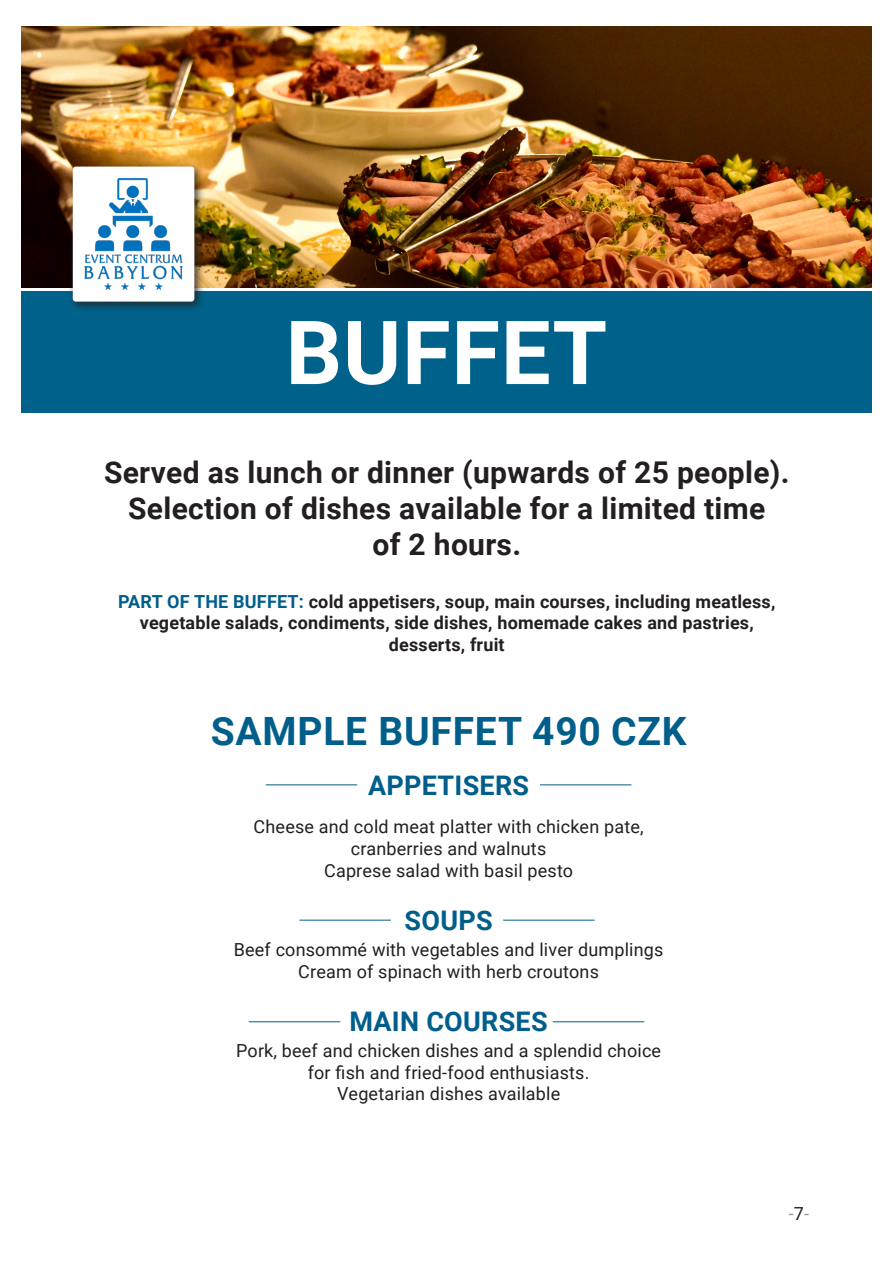
<style>
.page{position:relative;width:893px;height:1263px;background:#fff}
.page>*{position:absolute;margin:0;border:0;box-sizing:border-box;transform-origin:0 0}
.heading_1{font:700 88.5px "Roboto";letter-spacing:.01em;color:#fff}
.t1{font:700 39px "Roboto";letter-spacing:.02em;color:#005e8b}
.t2{font:700 30px/36px "Roboto";letter-spacing:.01em;color:#231f20;text-align:center}
.t3{font:700 27px "Roboto";letter-spacing:.01em;color:#005e8b}
.t4{font:18px/21.6px "Roboto";letter-spacing:.01em;color:#231f20;text-align:center}
.t5{font:700 18px/21.6px "Roboto";letter-spacing:.01em;color:#231f20;text-align:center}
.t6{font:18px "Roboto";color:#939598}
.s1{color:#005e8b}
.s2{color:#231f20}
</style>
<div class="page">
<div style="left:21px;top:291px;width:851px;height:121px;background:#00628b"></div>
<img style="left:21px;top:26px;width:851px;height:262px">
<hr style="left:266px;top:784px;width:91px;height:1px;background:#005e8b">
<hr style="left:540px;top:784px;width:91px;height:1px;background:#005e8b">
<hr style="left:299px;top:920px;width:92px;height:1px;background:#005e8b">
<hr style="left:503px;top:920px;width:92px;height:1px;background:#005e8b">
<hr style="left:249px;top:1021px;width:91px;height:1px;background:#005e8b">
<hr style="left:553px;top:1021px;width:91px;height:1px;background:#005e8b">
<div style="left:68px;top:161px;width:138px;height:152px;background:#231f20;opacity:.83"></div>
<div style="left:73px;top:167px;width:121px;height:135px;background:#fff;border-radius:3px"></div>
<img style="left:84px;top:179px;width:99px;height:111px">
<p class="heading_1" style="left:286px;top:291px;width:323px">BUFFET</p>
<p class="t2" style="left:104px;top:454px;width:687px">Served as lunch or dinner (upwards of 25 people).<br>Selection of dishes available for a limited time<br>of 2 hours.</p>
<p class="t5" style="left:118px;top:590px;width:659px"><span class="s1">PART OF THE BUFFET:</span> cold appetisers, soup, main courses, including meatless, vegetable salads, condiments, side dishes, homemade cakes and pastries, desserts, fruit</p>
<p class="t1" style="left:211px;top:704px;width:477px">SAMPLE BUFFET 490 CZK</p>
<p class="t3" style="left:368px;top:766px;width:163px">APPETISERS</p>
<p class="t4" style="left:254px;top:815px;width:392px">Cheese and cold meat platter with chicken pate,</p>
<p class="t4" style="left:351px;top:837px;width:197px">cranberries and walnuts</p>
<p class="t4" style="left:324px;top:859px;width:251px">Caprese salad with basil pesto</p>
<p class="t3" style="left:405px;top:902px;width:90px">SOUPS</p>
<p class="t4" style="left:234px;top:938px;width:431px">Beef consommé with vegetables and liver dumplings</p>
<p class="t4" style="left:298px;top:960px;width:302px">Cream of spinach with herb croutons</p>
<p class="t3" style="left:350px;top:1003px;width:200px">MAIN COURSES</p>
<p class="t4" style="left:236px;top:1039px;width:426px">Pork, beef and chicken dishes and a splendid choice for fish and fried-food enthusiasts.<br>Vegetarian dishes available</p>
<p class="t6" style="left:789px;top:1201px;width:22px">-<span class="s2">7</span>-</p>
</div>
